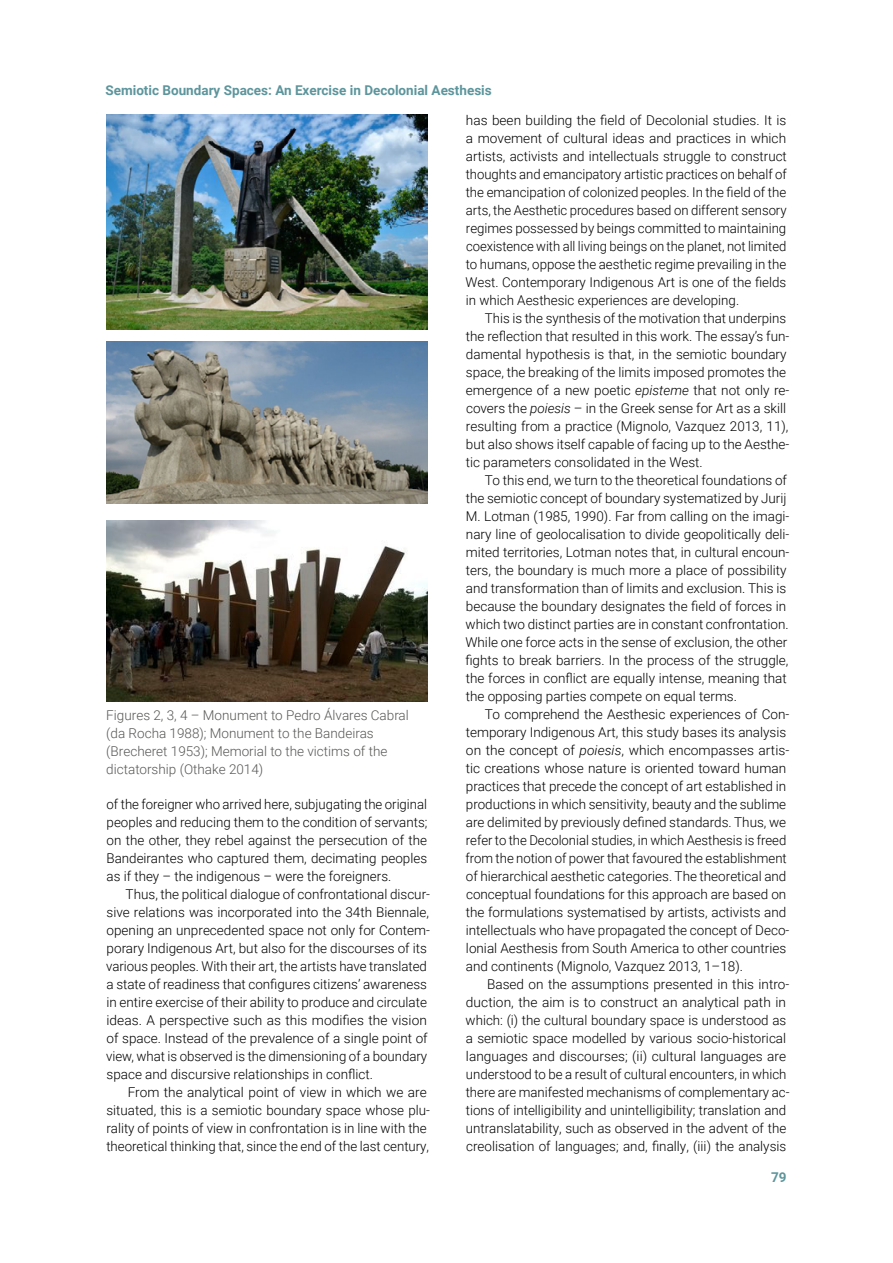
<style>
.page{position:relative;width:893px;height:1263px;background:#fff}
.page>*{position:absolute;margin:0;border:0;box-sizing:border-box;transform-origin:0 0}
.t1{font:300 13.5px/18px "Roboto";color:#000}
.t2{font:300 13.5px/18px "Roboto";color:#575756}
.t3{font:700 13.5px "Roboto";color:#5d959c}
.s1{font-style:italic}
</style>
<div class="page">
<img style="left:106px;top:115px;width:321px;height:214px">
<img style="left:106px;top:341px;width:321px;height:162px">
<img style="left:106px;top:521px;width:321px;height:180px">
<p class="t3" style="left:105px;top:81px;width:388px">Semiotic Boundary Spaces: An Exercise in Decolonial Aesthesis</p>
<p class="t2" style="left:106px;top:705px;width:304px">Figures 2, 3, 4 – Monument to Pedro Álvares Cabral (da Rocha 1988); Monument to the Bandeiras (Brecheret 1953); Memorial to the victims of the dictatorship (Othake 2014)</p>
<p class="t1" style="left:106px;top:795px;width:322px;text-align:justify">of the foreigner who arrived here, subjugating the original peoples and reducing them to the condition of servants; on the other, they rebel against the persecution of the Bandeirantes who captured them, decimating peoples as if they – the indigenous – were the foreigners.</p>
<p class="t1" style="left:106px;top:885px;width:325px;text-indent:20px">Thus, the political dialogue of confrontational discur&shy;sive relations was incorporated into the 34th Biennale, opening an unprecedented space not only for Contem&shy;porary Indigenous Art, but also for the discourses of its various peoples. With their art, the artists have translated a state of readiness that configures citizens’ awareness in entire exercise of their ability to produce and circulate ideas. A perspective such as this modifies the vision of space. Instead of the prevalence of a single point of view, what is observed is the dimensioning of a boundary space and discursive relationships in conflict.</p>
<p class="t1" style="left:106px;top:1083px;width:325px;text-indent:21px">From the analytical point of view in which we are situated, this is a semiotic boundary space whose plu&shy;rality of points of view in confrontation is in line with the theoretical thinking that, since the end of the last century,</p>
<p class="t1" style="left:465px;top:111px;width:323px;text-align:justify">has been building the field of Decolonial studies. It is a movement of cultural ideas and practices in which artists, activists and intellectuals struggle to construct thoughts and emancipatory artistic practices on behalf of the emancipation of colonized peoples. In the field of the arts, the Aesthetic procedures based on different sensory regimes possessed by beings committed to maintaining coexistence with all living beings on the planet, not limited to humans, oppose the aesthetic regime prevailing in the West. Contemporary Indigenous Art is one of the fields in which Aesthesic experiences are developing.</p>
<p class="t1" style="left:466px;top:309px;width:325px;text-indent:19px">This is the synthesis of the motivation that underpins the reflection that resulted in this work. The essay’s fun&shy;damental hypothesis is that, in the semiotic boundary space, the breaking of the limits imposed promotes the emergence of a new poetic <span class="s1">episteme</span> that not only re&shy;covers the <span class="s1">poiesis</span> – in the Greek sense for Art as a skill resulting from a practice (Mignolo, Vazquez 2013, 11), but also shows itself capable of facing up to the Aesthe&shy;tic parameters consolidated in the West.</p>
<p class="t1" style="left:465px;top:471px;width:326px;text-indent:20px">To this end, we turn to the theoretical foundations of the semiotic concept of boundary systematized by Jurij M. Lotman (1985, 1990). Far from calling on the imagi&shy;nary line of geolocalisation to divide geopolitically deli&shy;mited territories, Lotman notes that, in cultural encoun&shy;ters, the boundary is much more a place of possibility and transformation than of limits and exclusion. This is because the boundary designates the field of forces in which two distinct parties are in constant confrontation.<br>While one force acts in the sense of exclusion, the other fights to break barriers. In the process of the struggle, the forces in conflict are equally intense, meaning that the opposing parties compete on equal terms.</p>
<p class="t1" style="left:466px;top:705px;width:325px;text-indent:19px">To comprehend the Aesthesic experiences of Con&shy;temporary Indigenous Art, this study bases its analysis on the concept of <span class="s1">poiesis</span>, which encompasses artis&shy;tic creations whose nature is oriented toward human practices that precede the concept of art established in productions in which sensitivity, beauty and the sublime are delimited by previously defined standards. Thus, we refer to the Decolonial studies, in which Aesthesis is freed from the notion of power that favoured the establishment of hierarchical aesthetic categories. The theoretical and conceptual foundations for this approach are based on the formulations systematised by artists, activists and intellectuals who have propagated the concept of Deco&shy;lonial Aesthesis from South America to other countries and continents (Mignolo, Vazquez 2013, 1–18).</p>
<p class="t1" style="left:466px;top:975px;width:325px;text-indent:21px">Based on the assumptions presented in this intro&shy;duction, the aim is to construct an analytical path in which: (i) the cultural boundary space is understood as a semiotic space modelled by various socio-historical languages and discourses; (ii) cultural languages are understood to be a result of cultural encounters, in which there are manifested mechanisms of complementary ac&shy;tions of intelligibility and unintelligibility; translation and untranslatability, such as observed in the advent of the creolisation of languages; and, finally, (iii) the analysis</p>
<p class="t3" style="left:771px;top:1167px;width:17px">79</p>
</div>
